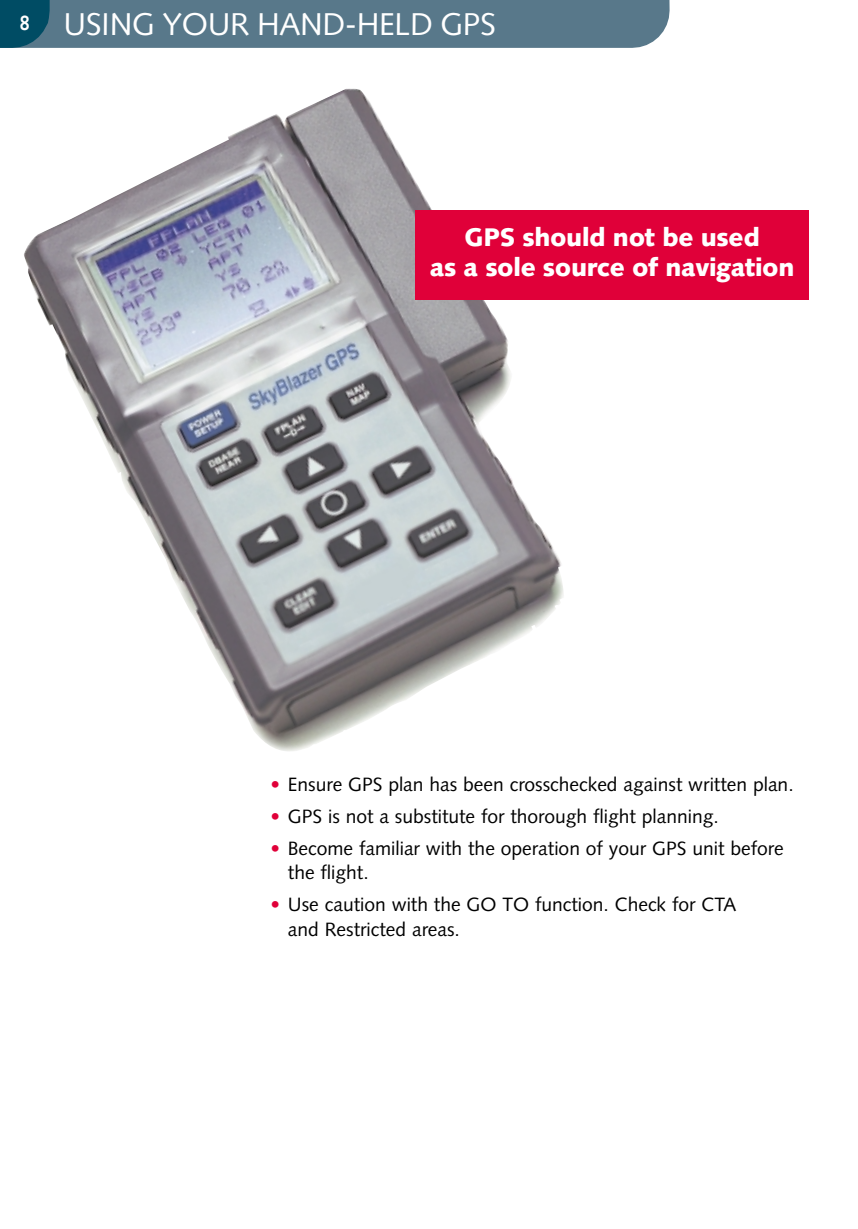
<style>
.page{position:relative;width:858px;height:1229px;background:#fff}
.page>*{position:absolute;margin:0;border:0;box-sizing:border-box;transform-origin:0 0}
.t1{font:31.5px "Syntax";letter-spacing:-.01em;color:#fff}
.t2{font:900 25.55px/29.1px "Syntax";letter-spacing:-.015em;color:#fff;text-align:center}
.t3{font:19.25px/24.5px "Syntax";color:#000}
.s1{color:#e00039}
</style>
<div class="page">
<svg style="left:0;top:0;width:669px;height:48px;background:#547688"></svg>
<img style="left:24px;top:88px;width:540px;height:663px">
<div style="left:415px;top:210px;width:394px;height:89px;background:#e00039"></div>
<h1 class="t1" style="left:20px;top:11px;width:477px"><sup>8</sup> USING YOUR HAND-HELD GPS</h1>
<h2 class="t2" style="left:430px;top:225px;width:366px">GPS should not be used<br>as a sole source of navigation</h2>
<p class="t3" style="left:270px;top:773px;width:524px"><span class="s1">•</span> Ensure GPS plan has been crosschecked against written plan.</p>
<p class="t3" style="left:270px;top:805px;width:450px"><span class="s1">•</span> GPS is not a substitute for thorough flight planning.</p>
<p class="t3" style="left:288px;top:837px;width:497px;text-indent:-17px"><span class="s1">•</span> Become familiar with the operation of your GPS unit before the flight.</p>
<p class="t3" style="left:288px;top:894px;width:450px;text-indent:-17px"><span class="s1">•</span> Use caution with the GO TO function. Check for CTA and Restricted areas.</p>
</div>
